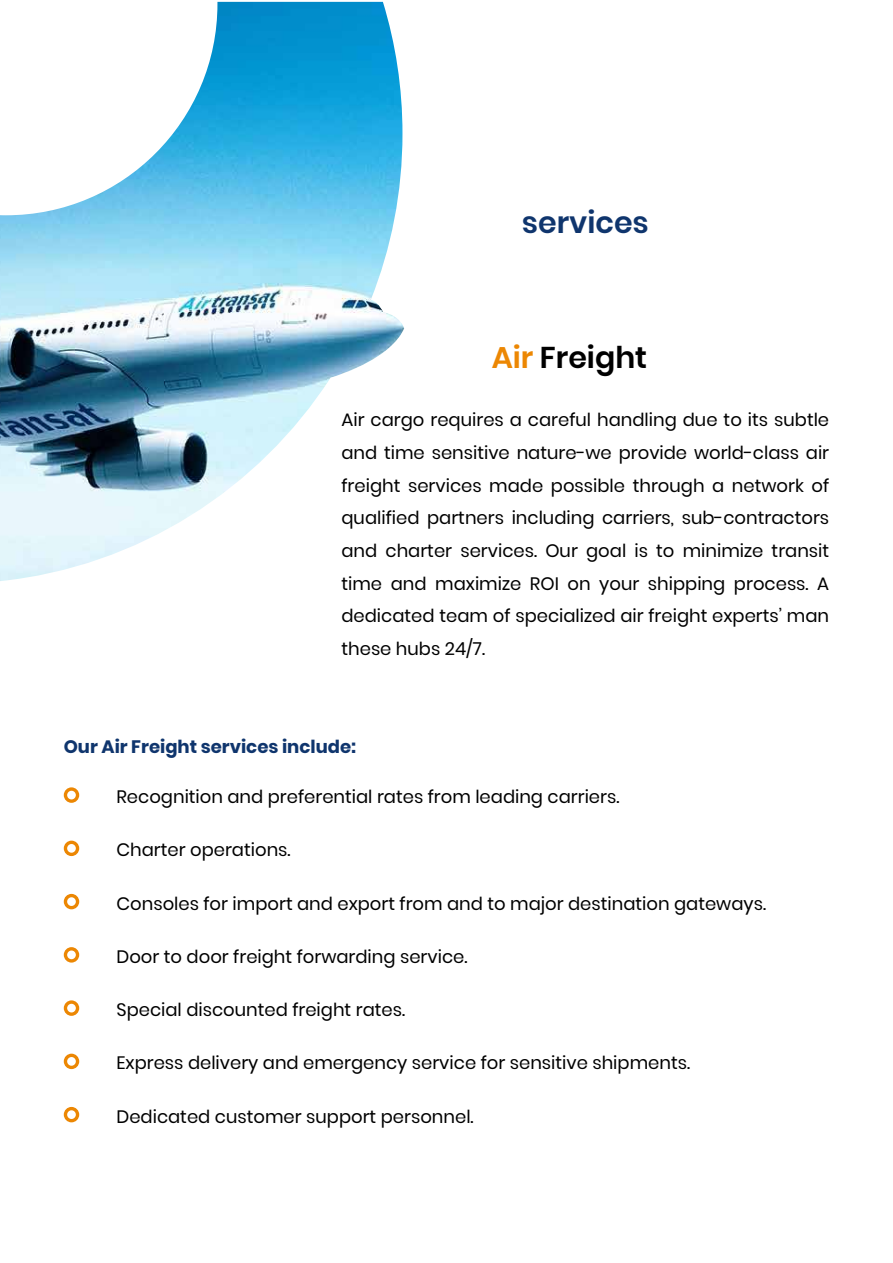
<style>
.page{position:relative;width:893px;height:1263px;background:#fff}
.page>*{position:absolute;margin:0;border:0;box-sizing:border-box;transform-origin:0 0}
.t1{font:600 30px "Poppins";color:#000}
.t2{font:600 30px "Poppins";color:#0f356d}
.t3{font:18px/32.7px "Poppins";color:#000;text-align:justify}
.t4{font:700 18px "Poppins";color:#0f356d}
.s1{color:#ec8703}
</style>
<div class="page">
<img style="left:0;top:2px;width:404px;height:579px">
<svg style="left:64px;top:787px;width:15px;height:16px"></svg>
<svg style="left:64px;top:841px;width:15px;height:15px"></svg>
<svg style="left:64px;top:894px;width:15px;height:15px"></svg>
<svg style="left:64px;top:947px;width:15px;height:15px"></svg>
<svg style="left:64px;top:1000px;width:15px;height:16px"></svg>
<svg style="left:64px;top:1054px;width:15px;height:15px"></svg>
<svg style="left:64px;top:1107px;width:15px;height:15px"></svg>
<h1 class="t2" style="left:522px;top:205px;width:129px">services</h1>
<h1 class="t1" style="left:492px;top:340px;width:157px"><span class="s1">Air</span> Freight</h1>
<p class="t3" style="left:341px;top:404px;width:489px">Air cargo requires a careful handling due to its subtle and time sensitive nature-we provide world-class air freight services made possible through a network of qualified partners including carriers, sub-contractors and charter services. Our goal is to minimize transit time and maximize ROI on your shipping process. A dedicated team of specialized air freight experts’ man these hubs 24/7.</p>
<p class="t4" style="left:64px;top:736px;width:294px">Our Air Freight services include:</p>
<p class="t3" style="left:116px;top:780px;width:504px">Recognition and preferential rates from leading carriers.</p>
<p class="t3" style="left:116px;top:834px;width:176px">Charter operations.</p>
<p class="t3" style="left:116px;top:887px;width:651px">Consoles for import and export from and to major destination gateways.</p>
<p class="t3" style="left:116px;top:940px;width:353px">Door to door freight forwarding service.</p>
<p class="t3" style="left:116px;top:993px;width:290px">Special discounted freight rates.</p>
<p class="t3" style="left:116px;top:1047px;width:575px">Express delivery and emergency service for sensitive shipments.</p>
<p class="t3" style="left:116px;top:1100px;width:359px">Dedicated customer support personnel.</p>
</div>
